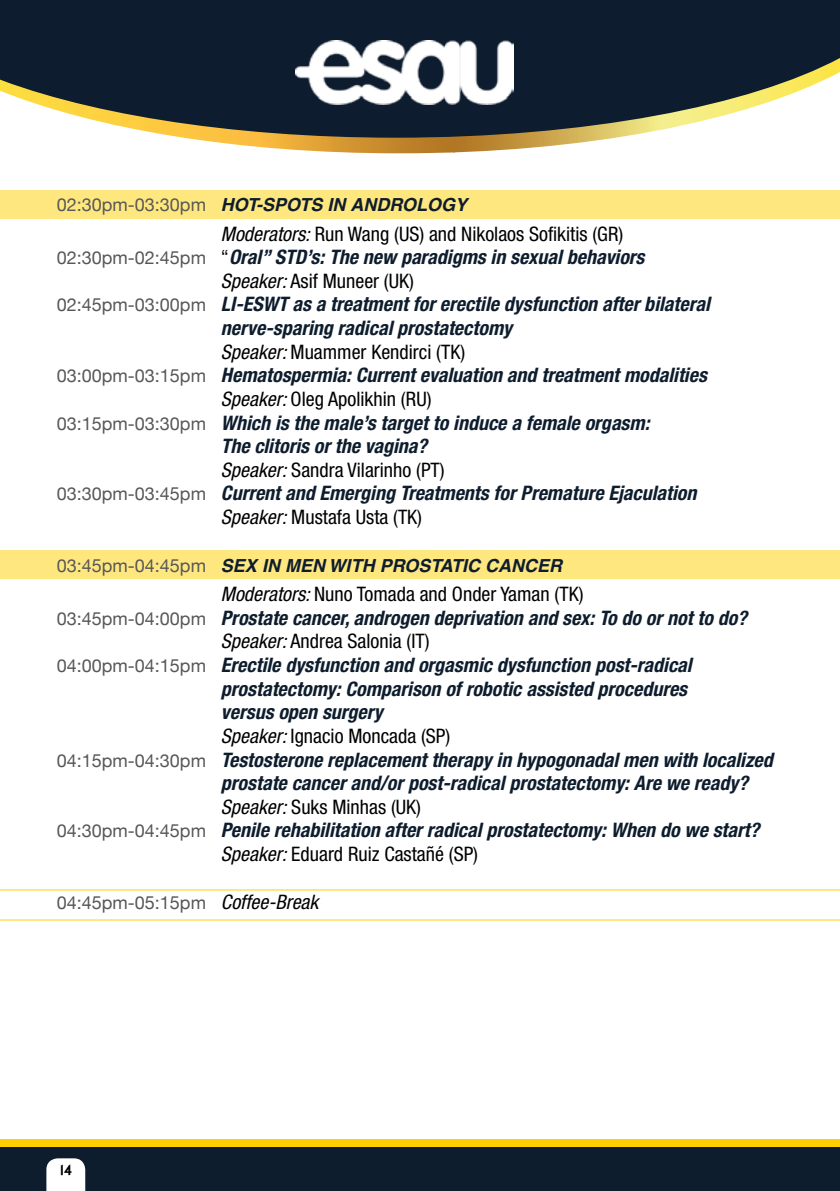
<style>
.page{position:relative;width:840px;height:1191px;background:#fff}
.page>*{position:absolute;margin:0;border:0;box-sizing:border-box;transform-origin:0 0}
.t1{font:italic 700 condensed 20px "Helvetica Neue";color:#0e1d2d}
.t2{font:condensed 20px "Helvetica Neue";color:#000}
.t3{font:italic 700 18px "Helvetica";color:#0e1d2d}
.t4{font:18px "Helvetica Neue";color:#575756}
.t5{font:14px "London Two";color:#000}
.s1{font-family:"Helvetica Neue";font-weight:400;font-style:normal;color:#575756}
.s2{font-style:italic}
.s3{font-weight:400;font-style:normal;font-stretch:normal;font-size:18px;color:#575756}
.s4{font-weight:400;font-style:normal;color:#000}
.s5{font-style:italic;font-stretch:condensed;font-size:20px;color:#000}
</style>
<div class="page">
<div style="left:0;top:1138px;width:839px;height:53px;background:#ffcf02"></div>
<div style="left:0;top:1147px;width:839px;height:44px;background:#0e1d2d"></div>
<svg style="left:46px;top:1158px;width:39px;height:33px"></svg>
<div style="left:0;top:551px;width:839px;height:28px;background:#ffe780"></div>
<div style="left:0;top:190px;width:839px;height:28px;background:#ffe780"></div>
<hr style="left:0;top:889px;width:839px;height:2px;background:#ffcf02">
<hr style="left:0;top:919px;width:839px;height:2px;background:#ffcf02">
<svg style="left:186px;top:138px;width:427px;height:15px"></svg>
<svg style="left:0;top:0;width:839px;height:138px;background:#353f45"></svg>
<svg style="left:839px;top:58px;width:1px;height:13px"></svg>
<img style="left:295px;top:41px;width:218px;height:63px">
<p class="t3" style="left:57px;top:194px;width:412px"><span class="s1">02:30pm-03:30pm</span> HOT-SPOTS IN ANDROLOGY</p>
<p class="t2" style="left:221px;top:222px;width:403px"><span class="s2">Moderators:</span> Run Wang (US) and Nikolaos Sofikitis (GR)</p>
<p class="t1" style="left:57px;top:245px;width:589px"><span class="s3">02:30pm-02:45pm</span> <span class="s4">“</span>Oral” STD’s: The new paradigms in sexual behaviors</p>
<p class="t2" style="left:221px;top:269px;width:194px"><span class="s2">Speaker:</span> Asif Muneer (UK)</p>
<p class="t1" style="left:57px;top:292px;width:654px"><span class="s3">02:45pm-03:00pm</span> LI-ESWT as a treatment for erectile dysfunction after bilateral</p>
<p class="t1" style="left:221px;top:316px;width:292px">nerve-sparing radical prostatectomy</p>
<p class="t2" style="left:221px;top:340px;width:245px"><span class="s2">Speaker:</span> Muammer Kendirci (TK)</p>
<p class="t1" style="left:57px;top:363px;width:651px"><span class="s3">03:00pm-03:15pm</span> Hematospermia: Current evaluation and treatment modalities</p>
<p class="t2" style="left:221px;top:387px;width:212px"><span class="s2">Speaker:</span> Oleg Apolikhin (RU)</p>
<p class="t1" style="left:57px;top:410px;width:594px"><span class="s3">03:15pm-03:30pm</span> Which is the male’s target to induce a female orgasm:</p>
<p class="t1" style="left:221px;top:434px;width:208px">The clitoris or the vagina?</p>
<p class="t2" style="left:221px;top:458px;width:225px"><span class="s2">Speaker:</span> Sandra Vilarinho (PT)</p>
<p class="t1" style="left:57px;top:481px;width:641px"><span class="s3">03:30pm-03:45pm</span> Current and Emerging Treatments for Premature Ejaculation</p>
<p class="t2" style="left:221px;top:505px;width:202px"><span class="s2">Speaker:</span> Mustafa Usta (TK)</p>
<p class="t3" style="left:57px;top:554px;width:506px"><span class="s1">03:45pm-04:45pm</span> SEX IN MEN WITH PROSTATIC CANCER</p>
<p class="t2" style="left:221px;top:582px;width:364px"><span class="s2">Moderators:</span> Nuno Tomada and Onder Yaman (TK)</p>
<p class="t1" style="left:57px;top:605px;width:691px"><span class="s3">03:45pm-04:00pm</span> Prostate cancer, androgen deprivation and sex: To do or not to do?</p>
<p class="t2" style="left:221px;top:630px;width:210px"><span class="s2">Speaker:</span> Andrea Salonia (IT)</p>
<p class="t1" style="left:57px;top:653px;width:636px"><span class="s3">04:00pm-04:15pm</span> Erectile dysfunction and orgasmic dysfunction post-radical</p>
<p class="t1" style="left:221px;top:676px;width:467px">prostatectomy: Comparison of robotic assisted procedures</p>
<p class="t1" style="left:221px;top:700px;width:163px">versus open surgery</p>
<p class="t2" style="left:221px;top:724px;width:231px"><span class="s2">Speaker:</span> Ignacio Moncada (SP)</p>
<p class="t1" style="left:57px;top:747px;width:717px"><span class="s3">04:15pm-04:30pm</span> Testosterone replacement therapy in hypogonadal men with localized</p>
<p class="t1" style="left:221px;top:771px;width:528px">prostate cancer and/or post-radical prostatectomy: Are we ready?</p>
<p class="t2" style="left:221px;top:795px;width:201px"><span class="s2">Speaker:</span> Suks Minhas (UK)</p>
<p class="t1" style="left:57px;top:818px;width:703px"><span class="s3">04:30pm-04:45pm</span> Penile rehabilitation after radical prostatectomy: When do we start?</p>
<p class="t2" style="left:221px;top:842px;width:258px"><span class="s2">Speaker:</span> Eduard Ruiz Castañé (SP)</p>
<p class="t4" style="left:57px;top:890px;width:263px">04:45pm-05:15pm <span class="s5">Coffee-Break</span></p>
<p class="t5" style="left:60px;top:1161px;width:14px">14</p>
</div>
